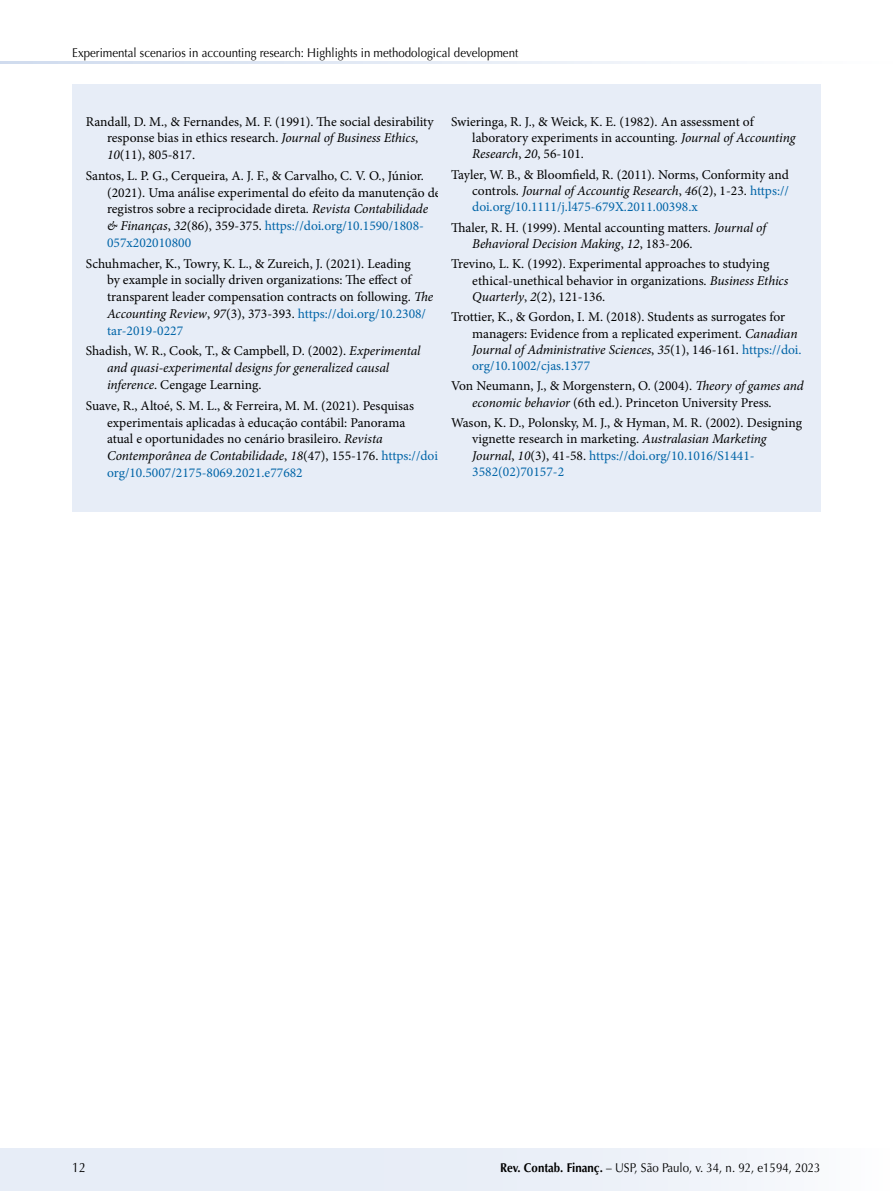
<style>
.page{position:relative;width:893px;height:1191px;background:#fff}
.page>*{position:absolute;margin:0;border:0;box-sizing:border-box;transform-origin:0 0}
.t1{font:13.5px/16.6px "Minion Pro";color:#000}
.t2{font:italic 13.5px/16.6px "Minion Pro";letter-spacing:-.005em;color:#000}
.t3{font:13.5px "Optima LT Std";color:#000;scale:.9 1}
.t4{font:12.75px "Optima LT Std";color:#000;scale:.9 1}
.s1{font-style:italic}
.s2{color:#0064a7}
.s3{font-style:normal}
.s4{font-weight:700}
</style>
<div class="page">
<div style="left:0;top:1148px;width:893px;height:43px;background:#e7edf7"></div>
<hr style="left:0;top:61px;width:893px;height:3px;background:#cfdbee">
<div style="left:73px;top:84px;width:382px;height:110px;background:#e7edf7"></div>
<div style="left:73px;top:139px;width:382px;height:143px;background:#e7edf7"></div>
<div style="left:73px;top:226px;width:382px;height:144px;background:#e7edf7"></div>
<div style="left:73px;top:368px;width:382px;height:144px;background:#e7edf7"></div>
<div style="left:438px;top:84px;width:382px;height:109px;background:#e7edf7"></div>
<div style="left:438px;top:190px;width:382px;height:93px;background:#e7edf7"></div>
<div style="left:438px;top:280px;width:382px;height:125px;background:#e7edf7"></div>
<div style="left:438px;top:386px;width:382px;height:125px;background:#e7edf7"></div>
<p class="t4" style="left:72px;top:45px;width:497px">Experimental scenarios in accounting research: Highlights in methodological development</p>
<p class="t1" style="left:107px;top:113px;width:328px;text-indent:-21px">Randall, D. M., &amp; Fernandes, M. F. (1991). The social desirability response bias in ethics research. <span class="s1">Journal of Business Ethics</span>,<br><span class="s1">10</span>(11), 805-817.</p>
<p class="t1" style="left:107px;top:167px;width:335px;text-indent:-21px">Santos, L. P. G., Cerqueira, A. J. F., &amp; Carvalho, C. V. O., Júnior. (2021). Uma análise experimental do efeito da manutenção de registros sobre a reciprocidade direta. <span class="s1">Revista Contabilidade &amp; Finanças</span>, <span class="s1">32</span>(86), 359-375. <span class="s2">https://doi.org/10.1590/1808- 057x202010800</span></p>
<p class="t1" style="left:107px;top:255px;width:328px;text-indent:-21px">Schuhmacher, K., Towry, K. L., &amp; Zureich, J. (2021). Leading<br>by example in socially driven organizations: The effect of transparent leader compensation contracts on following. <span class="s1">The Accounting Review</span>, <span class="s1">97</span>(3), 373-393. <span class="s2">https://doi.org/10.2308/ tar-2019-0227</span></p>
<p class="t2" style="left:107px;top:343px;width:315px;text-indent:-21px"><span class="s3">Shadish, W. R., Cook, T., &amp; Campbell, D. (2002).</span> Experimental and quasi-experimental designs for generalized causal inference<span class="s3">. Cengage Learning.</span></p>
<p class="t1" style="left:107px;top:397px;width:335px;text-indent:-21px">Suave, R., Altoé, S. M. L., &amp; Ferreira, M. M. (2021). Pesquisas experimentais aplicadas à educação contábil: Panorama<br>atual e oportunidades no cenário brasileiro. <span class="s1">Revista Contemporânea de Contabilidade</span>, <span class="s1">18</span>(47), 155-176. <span class="s2">https://doi. org/10.5007/2175-8069.2021.e77682</span></p>
<p class="t1" style="left:472px;top:113px;width:325px;line-height:16.2px;text-indent:-21px">Swieringa, R. J., &amp; Weick, K. E. (1982). An assessment of laboratory experiments in accounting. <span class="s1">Journal of Accounting<br>Research</span>, <span class="s1">20</span>, 56-101.</p>
<p class="t1" style="left:472px;top:166px;width:318px;line-height:16.2px;text-align:justify;text-indent:-21px">Tayler, W. B., &amp; Bloomfield, R. (2011). Norms, Conformity and controls. <span class="s1">Journal of Accountig Research</span>, <span class="s1">46</span>(2), 1-23. <span class="s2">https:// doi.org/10.1111/j.l475-679X.2011.00398.x</span></p>
<p class="t1" style="left:472px;top:219px;width:295px;line-height:16.2px;text-indent:-21px">Thaler, R. H. (1999). Mental accounting matters. <span class="s1">Journal of<br>Behavioral Decision Making</span>, <span class="s1">12</span>, 183-206.</p>
<p class="t1" style="left:472px;top:256px;width:318px;line-height:16.2px;text-indent:-21px">Trevino, L. K. (1992). Experimental approaches to studying ethical-unethical behavior in organizations. <span class="s1">Business Ethics<br>Quarterly</span>, <span class="s1">2</span>(2), 121-136.</p>
<p class="t1" style="left:472px;top:309px;width:331px;line-height:16.2px;text-indent:-21px">Trottier, K., &amp; Gordon, I. M. (2018). Students as surrogates for managers: Evidence from a replicated experiment. <span class="s1">Canadian Journal of Administrative Sciences</span>, <span class="s1">35</span>(1), 146-161. <span class="s2">https://doi. org/10.1002/cjas.1377</span></p>
<p class="t1" style="left:472px;top:378px;width:333px;line-height:16.2px;text-indent:-21px">Von Neumann, J., &amp; Morgenstern, O. (2004). <span class="s1">Theory of games and economic behavior</span> (6th ed.). Princeton University Press.</p>
<p class="t1" style="left:472px;top:415px;width:331px;line-height:16.2px;text-indent:-21px">Wason, K. D., Polonsky, M. J., &amp; Hyman, M. R. (2002). Designing vignette research in marketing. <span class="s1">Australasian Marketing Journal</span>, <span class="s1">10</span>(3), 41-58. <span class="s2">https://doi.org/10.1016/S1441- 3582(02)70157-2</span></p>
<p class="t3" style="left:72px;top:1160px;width:17px">12</p>
<p class="t4" style="left:500px;top:1160px;width:358px"><span class="s4">Rev. Contab. Finanç.</span> – USP, São Paulo, v. 34, n. 92, e1594, 2023</p>
</div>
